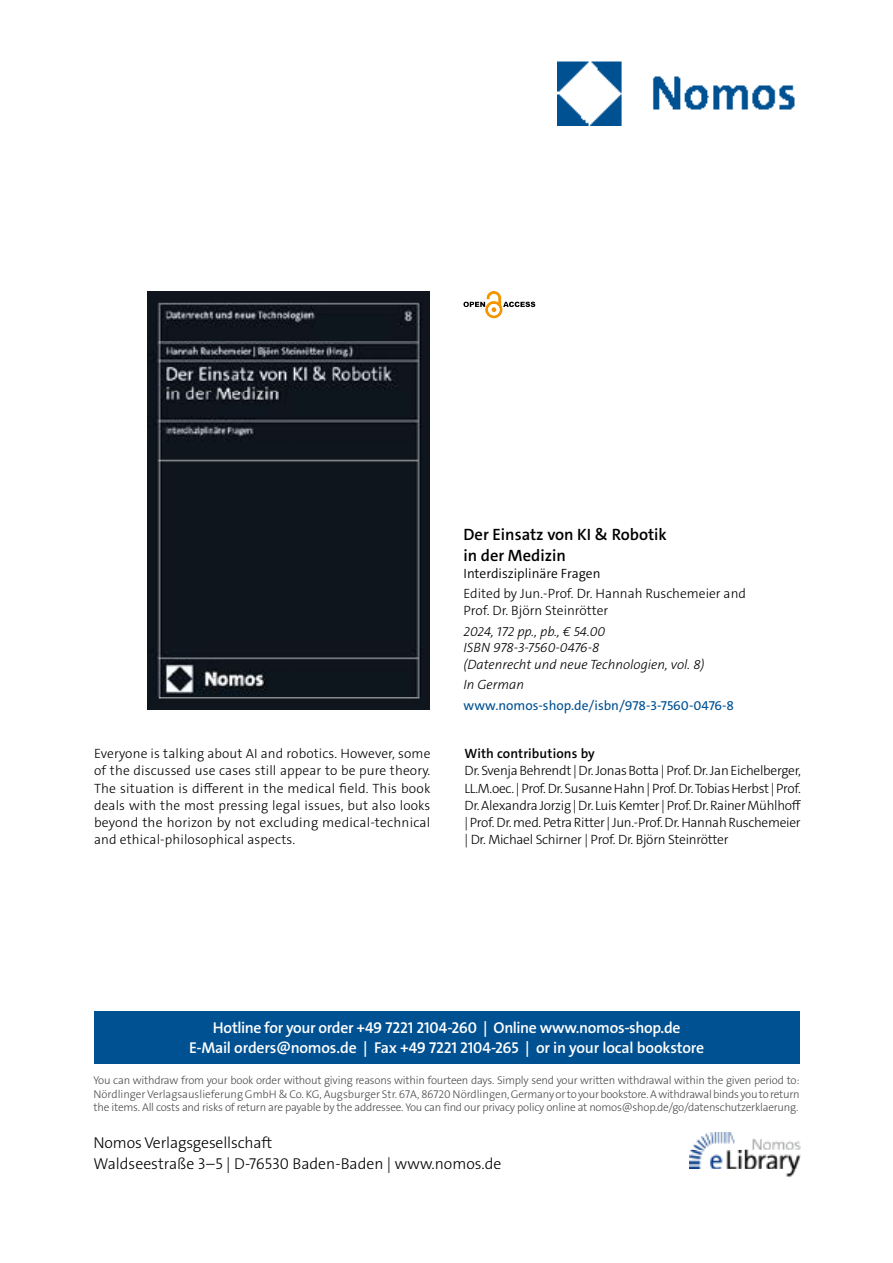
<style>
.page{position:relative;width:893px;height:1263px;background:#fff}
.page>*{position:absolute;margin:0;border:0;box-sizing:border-box;transform-origin:0 0}
.t1{font:600 16.5px/21px "The Sans C5";color:#000}
.t2{font:600 15.75px/21px "The Sans Os F";letter-spacing:-.02em;color:#fff;text-align:center}
.t3{font:300 15.75px/21px "The Sans Os F";color:#000}
.t4{font:300 13.5px/17.2px "The Sans C5";color:#000;text-align:justify}
.t5{font:italic 300 13.5px/16.5px "The Sans C5";color:#000}
.t6{font:13.5px "The Sans C5";color:#005192}
.t7{font:300 13.5px "The Sans C5";color:#000}
.t8{font:600 13.5px "The Sans C5";letter-spacing:.01em;color:#000}
.t9{font:300 11.25px/13.5px "The Sans Os F";letter-spacing:-.02em;color:#4b4b4d;text-align:justify}
</style>
<div class="page">
<div style="left:94px;top:1011px;width:705px;height:52px;background:#005192"></div>
<img style="left:689px;top:1132px;width:111px;height:45px">
<img style="left:558px;top:61px;width:237px;height:65px">
<img style="left:147px;top:291px;width:283px;height:418px">
<svg style="left:463px;top:291px;width:72px;height:28px"></svg>
<p class="t1" style="left:463px;top:524px;width:205px">Der Einsatz von KI &amp; Robotik in der Medizin</p>
<p class="t7" style="left:463px;top:564px;width:138px">Interdisziplinäre Fragen</p>
<p class="t4" style="left:463px;top:586px;width:284px;line-height:16.5px">Edited by Jun.-Prof. Dr. Hannah Ruschemeier and<br>Prof. Dr. Björn Steinrötter</p>
<p class="t5" style="left:463px;top:623px;width:243px">2024, 172 pp., pb., € 54.00<br>ISBN 978-3-7560-0476-8<br>(Datenrecht und neue Technologien, vol. 8)</p>
<p class="t5" style="left:463px;top:677px;width:62px">In German</p>
<p class="t6" style="left:463px;top:697px;width:272px">www.nomos-shop.de/isbn/978-3-7560-0476-8</p>
<p class="t4" style="left:94px;top:745px;width:338px">Everyone is talking about AI and robotics. However, some of the discussed use cases still appear to be pure theory.<br>The situation is different in the medical field. This book deals with the most pressing legal issues, but also looks beyond the horizon by not excluding medical-technical and ethical-philosophical aspects.</p>
<p class="t8" style="left:464px;top:745px;width:132px">With contributions by</p>
<p class="t4" style="left:464px;top:762px;width:338px">Dr. Svenja Behrendt | Dr. Jonas Botta | Prof. Dr. Jan Eichelberger, LL.M.oec. | Prof. Dr. Susanne Hahn | Prof. Dr. Tobias Herbst | Prof.<br>Dr. Alexandra Jorzig | Dr. Luis Kemter | Prof. Dr. Rainer Mühlhoff | Prof. Dr. med. Petra Ritter | Jun.-Prof. Dr. Hannah Ruschemeier | Dr. Michael Schirner | Prof. Dr. Björn Steinrötter</p>
<p class="t2" style="left:189px;top:1017px;width:517px">Hotline for your order +49 7221 2104-260 | Online www.nomos-shop.de<br>E-Mail orders@nomos.de | Fax +49 7221 2104-265 | or in your local bookstore</p>
<p class="t9" style="left:94px;top:1074px;width:708px">You can withdraw from your book order without giving reasons within fourteen days. Simply send your written withdrawal within the given period to:<br>Nördlinger Verlagsauslieferung GmbH &amp; Co. KG, Augsburger Str. 67A, 86720 Nördlingen, Germany or to your bookstore. A withdrawal binds you to return the items. All costs and risks of return are payable by the addressee. You can find our privacy policy online at nomos@shop.de/go/datenschutzerklaerung.</p>
<p class="t3" style="left:94px;top:1133px;width:409px">Nomos Verlagsgesellschaft<br>Waldseestraße 3–5 | D-76530 Baden-Baden | www.nomos.de</p>
</div>
